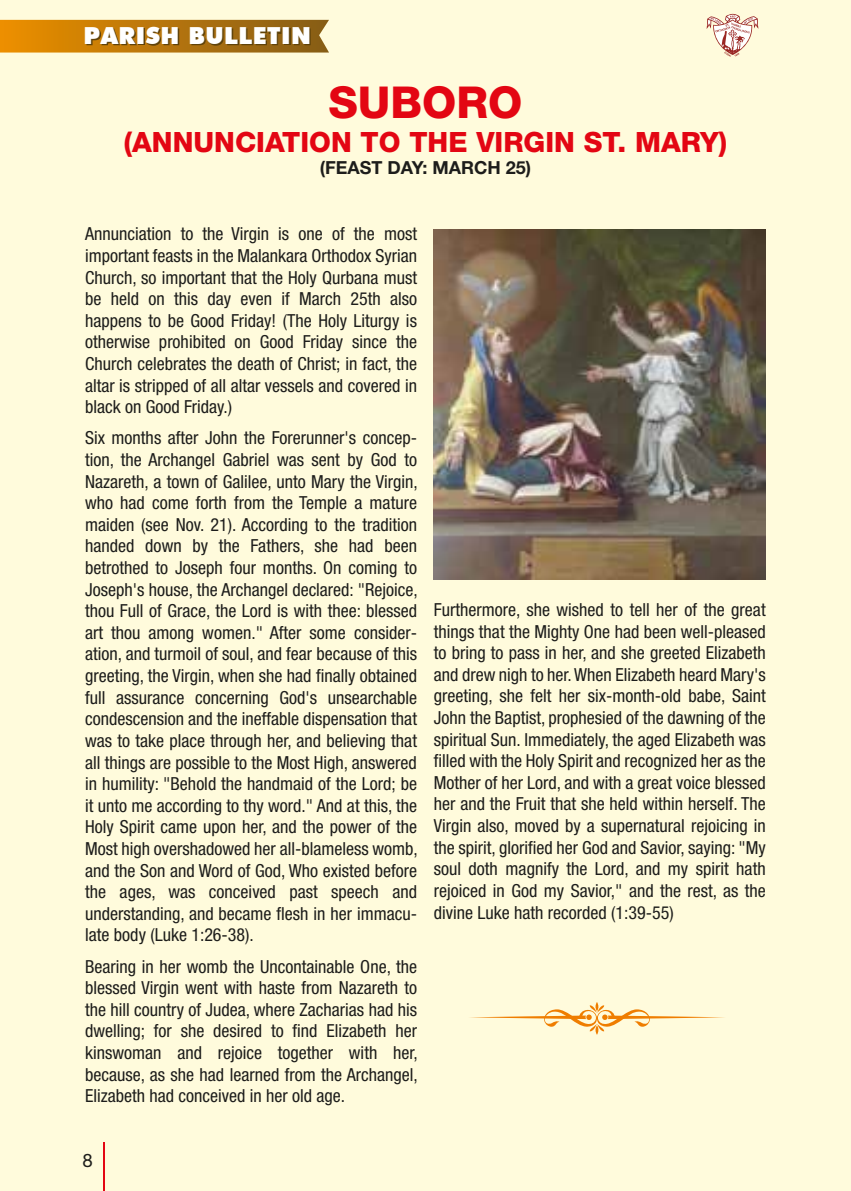
<style>
.page{position:relative;width:851px;height:1191px;background:#fff}
.page>*{position:absolute;margin:0;border:0;box-sizing:border-box;transform-origin:0 0}
.t1{font:800 44px "Helvetica Neue LT Std";color:#e30613}
.t2{font:800 28px "Helvetica Neue LT Std";color:#e30613}
.t3{font:900 23.4px "Futura BT";letter-spacing:.02em;color:#fff}
.t4{font:18.6px "Helvetica Neue LT Std";color:#1d1d1b}
.t5{font:condensed 18px/21.6px "Helvetica Neue LT Std";color:#1d1d1b;text-align:justify}
.t6{font:700 18px "Helvetica Neue LT Std";color:#1d1d1b}
</style>
<div class="page">
<div style="left:0;top:0;width:850px;height:1191px;background:#fffbdc"></div>
<svg style="left:0;top:20px;width:329px;height:33px;background:#a96f10"></svg>
<hr style="left:103px;top:1142px;width:2px;height:49px;background:#e30613">
<svg style="left:706px;top:13px;width:52px;height:44px"></svg>
<svg style="left:470px;top:1002px;width:254px;height:32px"></svg>
<img style="left:434px;top:229px;width:331px;height:350px">
<p class="t3" style="left:84px;top:22px;width:229px">PARISH BULLETIN</p>
<h1 class="t1" style="left:328px;top:76px;width:195px">SUBORO</h1>
<h2 class="t2" style="left:124px;top:126px;width:604px">(ANNUNCIATION TO THE VIRGIN ST. MARY)</h2>
<p class="t6" style="left:320px;top:157px;width:213px">(FEAST DAY: MARCH 25)</p>
<p class="t5" style="left:85px;top:223px;width:333px">Annunciation to the Virgin is one of the most important feasts in the Malankara Orthodox Syrian Church, so important that the Holy Qurbana must be held on this day even if March 25th also happens to be Good Friday! (The Holy Liturgy is otherwise prohibited on Good Friday since the Church celebrates the death of Christ; in fact, the altar is stripped of all altar vessels and covered in black on Good Friday.)</p>
<p class="t5" style="left:85px;top:427px;width:334px">Six months after John the Forerunner's concep&shy;tion, the Archangel Gabriel was sent by God to Nazareth, a town of Galilee, unto Mary the Virgin, who had come forth from the Temple a mature maiden (see Nov. 21). According to the tradition handed down by the Fathers, she had been betrothed to Joseph four months. On coming to Joseph's house, the Archangel declared: "Rejoice, thou Full of Grace, the Lord is with thee: blessed art thou among women." After some consider&shy;ation, and turmoil of soul, and fear because of this greeting, the Virgin, when she had finally obtained full assurance concerning God's unsearchable condescension and the ineffable dispensation that was to take place through her, and believing that all things are possible to the Most High, answered in humility: "Behold the handmaid of the Lord; be it unto me according to thy word." And at this, the Holy Spirit came upon her, and the power of the Most high overshadowed her all-blameless womb, and the Son and Word of God, Who existed before the ages, was conceived past speech and understanding, and became flesh in her immacu&shy;late body (Luke 1:26-38).</p>
<p class="t5" style="left:85px;top:955px;width:334px">Bearing in her womb the Uncontainable One, the blessed Virgin went with haste from Nazareth to the hill country of Judea, where Zacharias had his dwelling; for she desired to find Elizabeth her kinswoman and rejoice together with her, because, as she had learned from the Archangel, Elizabeth had conceived in her old age.</p>
<p class="t5" style="left:434px;top:598px;width:333px">Furthermore, she wished to tell her of the great things that the Mighty One had been well-pleased to bring to pass in her, and she greeted Elizabeth and drew nigh to her. When Elizabeth heard Mary's greeting, she felt her six-month-old babe, Saint John the Baptist, prophesied of the dawning of the spiritual Sun. Immediately, the aged Elizabeth was filled with the Holy Spirit and recognized her as the Mother of her Lord, and with a great voice blessed her and the Fruit that she held within herself. The Virgin also, moved by a supernatural rejoicing in the spirit, glorified her God and Savior, saying: "My soul doth magnify the Lord, and my spirit hath rejoiced in God my Savior," and the rest, as the divine Luke hath recorded (1:39-55)</p>
<p class="t4" style="left:83px;top:1149px;width:12px">8</p>
</div>
